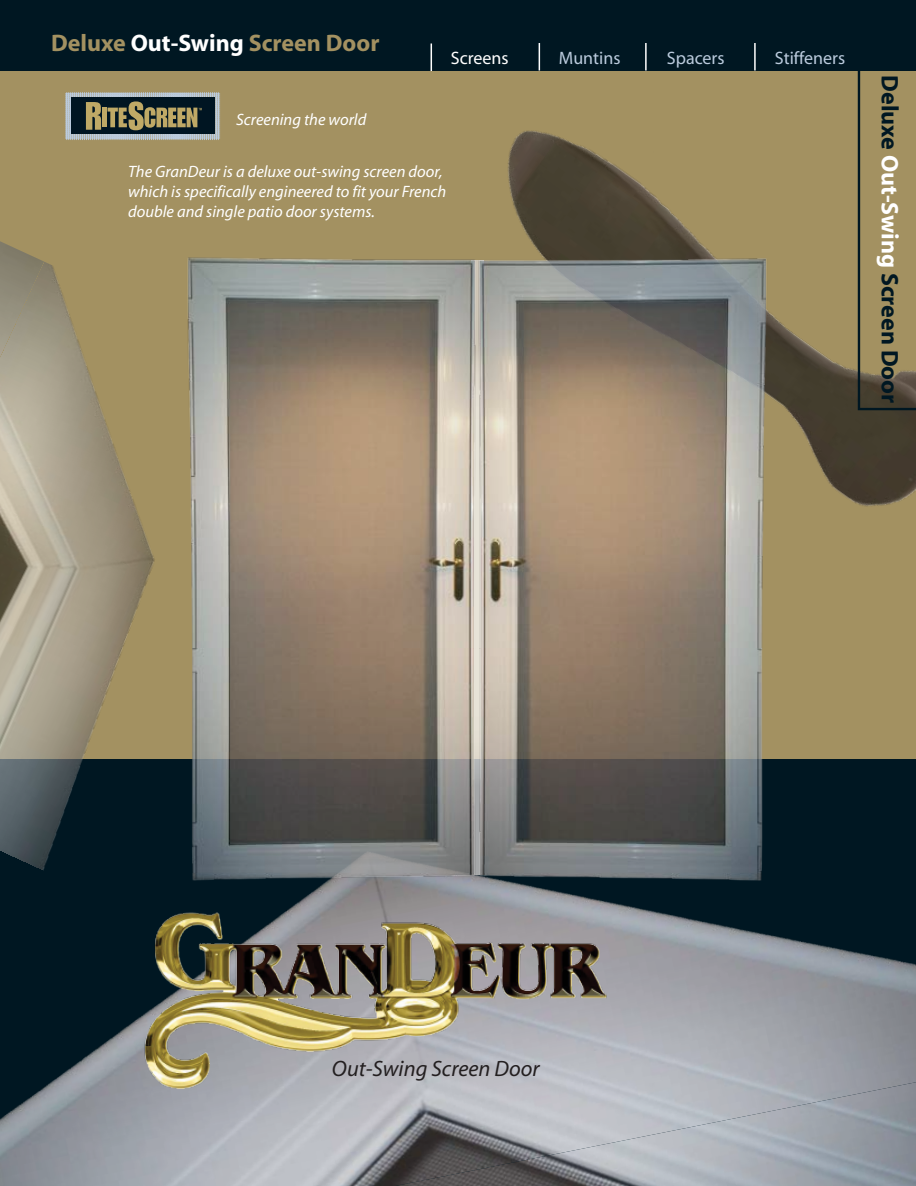
<style>
.page{position:relative;width:916px;height:1186px;background:#fff}
.page>*{position:absolute;margin:0;border:0;box-sizing:border-box;transform-origin:0 0}
.t1{font:700 24px "Myriad";color:#a39161}
.t2{font:700 24px "Myriad";color:#001722}
.t3{font:italic 22.35px "Myriad";color:#231f20}
.t4{font:18px "Myriad";color:#bbcbdd}
.t5{font:18px "Myriad";color:#fff}
.t6{font:italic 16.5px/19.8px "Myriad";color:#fff}
.s1{color:#fff}
</style>
<div class="page">
<div style="left:0;top:63px;width:916px;height:703px;background:#a39161"></div>
<div style="left:0;top:0;width:916px;height:71px;background:#001722"></div>
<hr style="left:66px;top:92px;width:1px;height:48px;background:#bbcbdd">
<hr style="left:68px;top:92px;width:1px;height:48px;background:#bbcbdd">
<hr style="left:70px;top:92px;width:1px;height:48px;background:#bbcbdd">
<hr style="left:72px;top:92px;width:1px;height:48px;background:#bbcbdd">
<hr style="left:74px;top:92px;width:1px;height:48px;background:#bbcbdd">
<hr style="left:76px;top:92px;width:1px;height:48px;background:#bbcbdd">
<hr style="left:78px;top:92px;width:1px;height:48px;background:#bbcbdd">
<hr style="left:80px;top:92px;width:1px;height:48px;background:#bbcbdd">
<hr style="left:82px;top:92px;width:1px;height:48px;background:#bbcbdd">
<hr style="left:84px;top:92px;width:1px;height:48px;background:#bbcbdd">
<hr style="left:86px;top:92px;width:1px;height:48px;background:#bbcbdd">
<hr style="left:88px;top:92px;width:1px;height:48px;background:#bbcbdd">
<hr style="left:90px;top:92px;width:1px;height:48px;background:#bbcbdd">
<hr style="left:92px;top:92px;width:1px;height:48px;background:#bbcbdd">
<hr style="left:94px;top:92px;width:1px;height:48px;background:#bbcbdd">
<hr style="left:96px;top:92px;width:1px;height:48px;background:#bbcbdd">
<hr style="left:98px;top:92px;width:1px;height:48px;background:#bbcbdd">
<hr style="left:100px;top:92px;width:1px;height:48px;background:#bbcbdd">
<hr style="left:102px;top:92px;width:1px;height:48px;background:#bbcbdd">
<hr style="left:104px;top:92px;width:1px;height:48px;background:#bbcbdd">
<hr style="left:106px;top:92px;width:1px;height:48px;background:#bbcbdd">
<hr style="left:108px;top:92px;width:1px;height:48px;background:#bbcbdd">
<hr style="left:110px;top:92px;width:1px;height:48px;background:#bbcbdd">
<hr style="left:112px;top:92px;width:1px;height:48px;background:#bbcbdd">
<hr style="left:114px;top:92px;width:1px;height:48px;background:#bbcbdd">
<hr style="left:116px;top:92px;width:1px;height:48px;background:#bbcbdd">
<hr style="left:118px;top:92px;width:1px;height:48px;background:#bbcbdd">
<hr style="left:120px;top:92px;width:1px;height:48px;background:#bbcbdd">
<hr style="left:122px;top:92px;width:1px;height:48px;background:#bbcbdd">
<hr style="left:124px;top:92px;width:1px;height:48px;background:#bbcbdd">
<hr style="left:125px;top:92px;width:1px;height:48px;background:#bbcbdd">
<hr style="left:127px;top:92px;width:1px;height:48px;background:#bbcbdd">
<hr style="left:129px;top:92px;width:1px;height:48px;background:#bbcbdd">
<hr style="left:131px;top:92px;width:1px;height:48px;background:#bbcbdd">
<hr style="left:133px;top:92px;width:1px;height:48px;background:#bbcbdd">
<hr style="left:135px;top:92px;width:1px;height:48px;background:#bbcbdd">
<hr style="left:137px;top:92px;width:1px;height:48px;background:#bbcbdd">
<hr style="left:139px;top:92px;width:1px;height:48px;background:#bbcbdd">
<hr style="left:141px;top:92px;width:1px;height:48px;background:#bbcbdd">
<hr style="left:143px;top:92px;width:1px;height:48px;background:#bbcbdd">
<hr style="left:145px;top:92px;width:1px;height:48px;background:#bbcbdd">
<hr style="left:147px;top:92px;width:1px;height:48px;background:#bbcbdd">
<hr style="left:149px;top:92px;width:1px;height:48px;background:#bbcbdd">
<hr style="left:151px;top:92px;width:1px;height:48px;background:#bbcbdd">
<hr style="left:153px;top:92px;width:1px;height:48px;background:#bbcbdd">
<hr style="left:155px;top:92px;width:1px;height:48px;background:#bbcbdd">
<hr style="left:157px;top:92px;width:1px;height:48px;background:#bbcbdd">
<hr style="left:159px;top:92px;width:1px;height:48px;background:#bbcbdd">
<hr style="left:161px;top:92px;width:1px;height:48px;background:#bbcbdd">
<hr style="left:163px;top:92px;width:1px;height:48px;background:#bbcbdd">
<hr style="left:165px;top:92px;width:1px;height:48px;background:#bbcbdd">
<hr style="left:167px;top:92px;width:1px;height:48px;background:#bbcbdd">
<hr style="left:169px;top:92px;width:1px;height:48px;background:#bbcbdd">
<hr style="left:171px;top:92px;width:1px;height:48px;background:#bbcbdd">
<hr style="left:173px;top:92px;width:1px;height:48px;background:#bbcbdd">
<hr style="left:175px;top:92px;width:1px;height:48px;background:#bbcbdd">
<hr style="left:177px;top:92px;width:1px;height:48px;background:#bbcbdd">
<hr style="left:179px;top:92px;width:1px;height:48px;background:#bbcbdd">
<hr style="left:181px;top:92px;width:1px;height:48px;background:#bbcbdd">
<hr style="left:183px;top:92px;width:1px;height:48px;background:#bbcbdd">
<hr style="left:185px;top:92px;width:1px;height:48px;background:#bbcbdd">
<hr style="left:186px;top:92px;width:1px;height:48px;background:#bbcbdd">
<hr style="left:188px;top:92px;width:1px;height:48px;background:#bbcbdd">
<hr style="left:190px;top:92px;width:1px;height:48px;background:#bbcbdd">
<hr style="left:192px;top:92px;width:1px;height:48px;background:#bbcbdd">
<hr style="left:194px;top:92px;width:1px;height:48px;background:#bbcbdd">
<hr style="left:196px;top:92px;width:1px;height:48px;background:#bbcbdd">
<hr style="left:198px;top:92px;width:1px;height:48px;background:#bbcbdd">
<hr style="left:200px;top:92px;width:1px;height:48px;background:#bbcbdd">
<hr style="left:202px;top:92px;width:1px;height:48px;background:#bbcbdd">
<hr style="left:204px;top:92px;width:1px;height:48px;background:#bbcbdd">
<hr style="left:206px;top:92px;width:1px;height:48px;background:#bbcbdd">
<hr style="left:208px;top:92px;width:1px;height:48px;background:#bbcbdd">
<hr style="left:210px;top:92px;width:1px;height:48px;background:#bbcbdd">
<hr style="left:212px;top:92px;width:1px;height:48px;background:#bbcbdd">
<hr style="left:214px;top:92px;width:1px;height:48px;background:#bbcbdd">
<hr style="left:216px;top:92px;width:1px;height:48px;background:#bbcbdd">
<hr style="left:218px;top:92px;width:1px;height:48px;background:#bbcbdd">
<hr style="left:65px;top:94px;width:155px;height:1px;background:#bbcbdd">
<hr style="left:65px;top:96px;width:155px;height:1px;background:#bbcbdd">
<hr style="left:65px;top:98px;width:155px;height:1px;background:#bbcbdd">
<hr style="left:65px;top:100px;width:155px;height:1px;background:#bbcbdd">
<hr style="left:65px;top:102px;width:155px;height:1px;background:#bbcbdd">
<hr style="left:65px;top:104px;width:155px;height:1px;background:#bbcbdd">
<hr style="left:65px;top:106px;width:155px;height:1px;background:#bbcbdd">
<hr style="left:65px;top:108px;width:155px;height:1px;background:#bbcbdd">
<hr style="left:65px;top:110px;width:155px;height:1px;background:#bbcbdd">
<hr style="left:65px;top:112px;width:155px;height:1px;background:#bbcbdd">
<hr style="left:65px;top:114px;width:155px;height:1px;background:#bbcbdd">
<hr style="left:65px;top:116px;width:155px;height:1px;background:#bbcbdd">
<hr style="left:65px;top:118px;width:155px;height:1px;background:#bbcbdd">
<hr style="left:65px;top:120px;width:155px;height:1px;background:#bbcbdd">
<hr style="left:65px;top:122px;width:155px;height:1px;background:#bbcbdd">
<hr style="left:65px;top:124px;width:155px;height:1px;background:#bbcbdd">
<hr style="left:65px;top:126px;width:155px;height:1px;background:#bbcbdd">
<hr style="left:65px;top:128px;width:155px;height:1px;background:#bbcbdd">
<hr style="left:65px;top:130px;width:155px;height:1px;background:#bbcbdd">
<hr style="left:65px;top:132px;width:155px;height:1px;background:#bbcbdd">
<hr style="left:65px;top:134px;width:155px;height:1px;background:#bbcbdd">
<hr style="left:65px;top:136px;width:155px;height:1px;background:#bbcbdd">
<hr style="left:65px;top:138px;width:155px;height:1px;background:#bbcbdd">
<div style="left:71px;top:98px;width:144px;height:36px;background:#001522"></div>
<svg style="left:86px;top:102px;width:15px;height:28px"></svg>
<div style="left:102px;top:108px;width:5px;height:19px;background:#bfa966"></div>
<svg style="left:107px;top:101px;width:95px;height:29px"></svg>
<hr style="left:538px;top:43px;width:2px;height:27px;background:#fff">
<svg style="left:645px;top:43px;width:1px;height:27px"></svg>
<svg style="left:754px;top:43px;width:1px;height:27px"></svg>
<hr style="left:430px;top:44px;width:2px;height:27px;background:#fff">
<img style="left:0;top:759px;width:916px;height:427px">
<img style="left:12px;top:1075px;width:904px;height:111px">
<img style="left:0;top:262px;width:110px;height:616px">
<img style="left:0;top:241px;width:44px;height:523px">
<img style="left:508px;top:130px;width:408px;height:377px">
<img style="left:110px;top:226px;width:710px;height:710px">
<svg style="left:857px;top:71px;width:59px;height:339px"></svg>
<img style="left:137px;top:911px;width:472px;height:179px">
<p class="t1" style="left:51px;top:30px;width:330px">Deluxe <span class="s1">Out-Swing</span> Screen Door</p>
<p class="t5" style="left:451px;top:49px;width:59px">Screens</p>
<p class="t4" style="left:559px;top:49px;width:63px">Muntins</p>
<p class="t4" style="left:667px;top:49px;width:59px">Spacers</p>
<p class="t4" style="left:775px;top:49px;width:72px">Stiffeners</p>
<p class="t6" style="left:236px;top:110px;width:132px">Screening the world</p>
<p class="t6" style="left:128px;top:162px;width:320px">The GranDeur is a deluxe out-swing screen door, which is specifically engineered to fit your French double and single patio door systems.</p>
<p class="t2" style="left:902px;top:75px;width:330px;rotate:90deg">Deluxe <span class="s1">Out-Swing</span> Screen Door</p>
<p class="t3" style="left:332px;top:1058px;width:209px">Out-Swing Screen Door</p>
</div>
